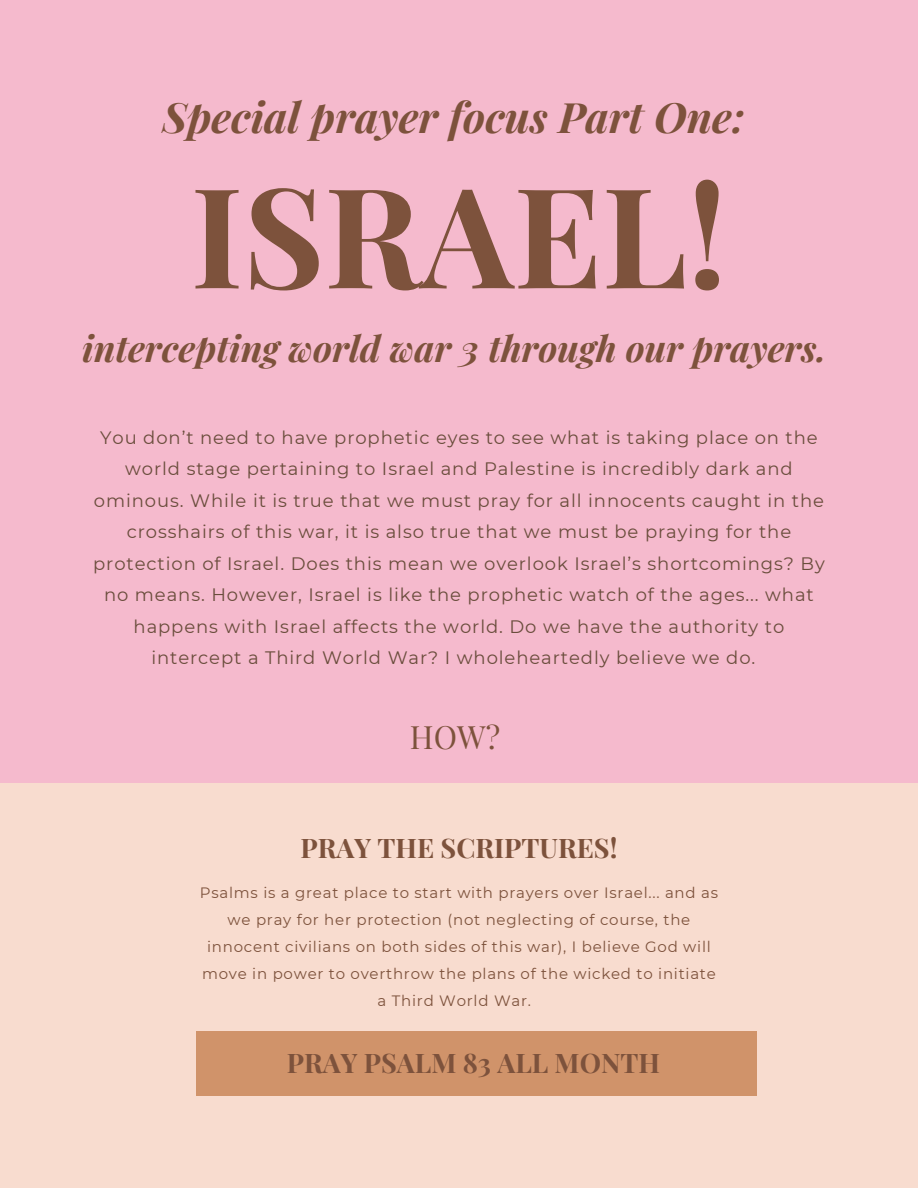
<style>
.page{position:relative;width:918px;height:1188px;background:#f5bacd}
.page>*{position:absolute;margin:0;border:0;box-sizing:border-box;transform-origin:0 0}
.t1{font:700 139.2px "Playfair Display";color:#7d523c}
.t2{font:italic 700 42px "Playfair Display";color:#7d523c}
.t3{font:italic 700 36px "Playfair Display";color:#7d523c}
.t4{font:31.5px "Playfair Display";color:#7d523c}
.t5{font:700 27px "Playfair Display";color:#7d523c}
.t6{font:18px "Montserrat";letter-spacing:.05em;color:#6a4d3c}
.t7{font:15px "Montserrat";letter-spacing:.05em;color:#7d523c}
</style>
<div class="page">
<div style="left:0;top:783px;width:918px;height:405px;background:#f8dccf"></div>
<div style="left:196px;top:1032px;width:561px;height:64px;background:#d0936a"></div>
<p class="t2" style="left:162px;top:87px;width:584px">Special prayer focus Part One:</p>
<p class="t1" style="left:191px;top:138px;width:538px">ISRAEL!</p>
<p class="t3" style="left:82px;top:323px;width:746px">intercepting world war 3 through our prayers.</p>
<p class="t6" style="left:100px;top:426px;width:719px">You don’t need to have prophetic eyes to see what is taking place on the</p>
<p class="t6" style="left:125px;top:458px;width:669px">world stage pertaining to Israel and Palestine is incredibly dark and</p>
<p class="t6" style="left:94px;top:489px;width:732px">ominous. While it is true that we must pray for all innocents caught in the</p>
<p class="t6" style="left:127px;top:521px;width:666px">crosshairs of this war, it is also true that we must be praying for the</p>
<p class="t6" style="left:93px;top:552px;width:733px">protection of Israel. Does this mean we overlook Israel’s shortcomings? By</p>
<p class="t6" style="left:104px;top:584px;width:711px">no means. However, Israel is like the prophetic watch of the ages... what</p>
<p class="t6" style="left:134px;top:615px;width:652px">happens with Israel affects the world. Do we have the authority to</p>
<p class="t6" style="left:151px;top:647px;width:606px">intercept a Third World War? I wholeheartedly believe we do.</p>
<p class="t4" style="left:410px;top:715px;width:92px">HOW?</p>
<p class="t5" style="left:300px;top:828px;width:319px">PRAY THE SCRIPTURES!</p>
<p class="t7" style="left:200px;top:883px;width:520px">Psalms is a great place to start with prayers over Israel... and as</p>
<p class="t7" style="left:228px;top:910px;width:464px">we pray for her protection (not neglecting of course, the</p>
<p class="t7" style="left:207px;top:937px;width:505px">innocent civilians on both sides of this war), I believe God will</p>
<p class="t7" style="left:202px;top:964px;width:515px">move in power to overthrow the plans of the wicked to initiate</p>
<p class="t7" style="left:378px;top:991px;width:155px">a Third World War.</p>
<p class="t5" style="left:287px;top:1044px;width:375px">PRAY PSALM 83 ALL MONTH</p>
</div>
